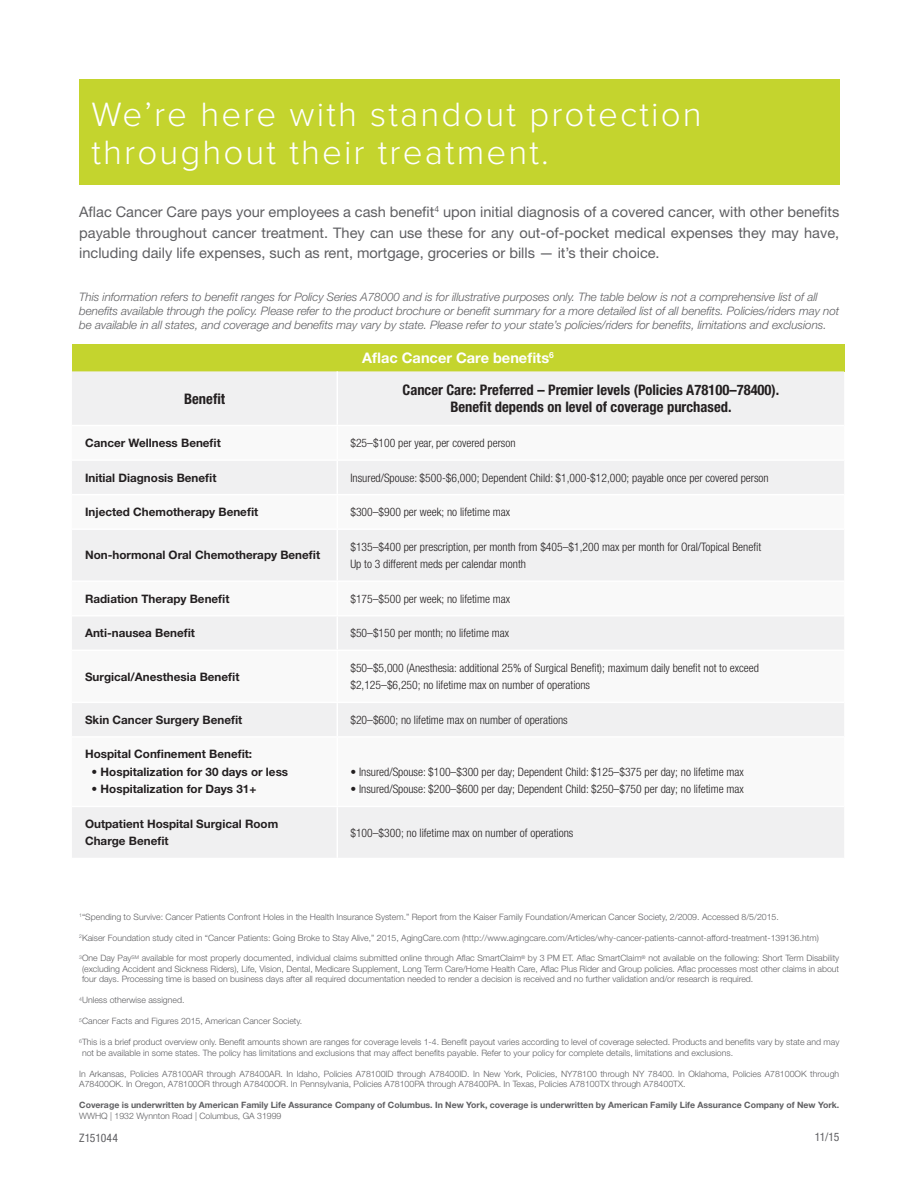
<style>
.page{position:relative;width:918px;height:1188px;background:#fff}
.page>*{position:absolute;margin:0;border:0;box-sizing:border-box;transform-origin:0 0}
.t1{font:300 34.95px/37.8px "Proxima Nova";letter-spacing:.06em;color:#fff}
.t2{font:14.55px/20.4px "Helvetica Neue LT Std";color:#5f5f62;text-align:justify}
.t3{font:700 condensed 14.55px/17.5px "Helvetica Neue LT Std";color:#231f20;text-align:center}
.t4{font:700 14.55px "Helvetica Neue LT Std";color:#fff}
.t5{font:300 condensed 11.7px/17.5px "Helvetica Neue LT Std";color:#231f20}
.t6{font:italic 300 11.7px/14px "Helvetica Neue LT Std";letter-spacing:-.005em;color:#5f5f62}
.t7{font:700 11.7px/17.5px "Helvetica Neue LT Std";color:#231f20}
.t8{font:condensed 11.7px "Helvetica Neue LT Std";color:#5f5f62}
.t9{font:condensed 11.7px "Helvetica Neue LT Std";letter-spacing:-.02em;color:#5f5f62}
.t10{font:300 8.7px/10.5px "Helvetica Neue LT Std";color:#5f5f62}
.t11{font:700 8.7px "Helvetica Neue LT Std";color:#5f5f62}
</style>
<div class="page">
<div style="left:72px;top:344px;width:772px;height:27px;background:#c4d42e"></div>
<div style="left:72px;top:371px;width:772px;height:487px;background:#f0f0f1"></div>
<svg style="left:72px;top:426px;width:772px;height:380px"></svg>
<hr style="left:337px;top:371px;width:1px;height:54px;background:#fff">
<hr style="left:72px;top:425px;width:772px;height:1px;background:#fff">
<hr style="left:337px;top:426px;width:1px;height:33px;background:#fff">
<hr style="left:72px;top:459px;width:772px;height:2px;background:#fff">
<hr style="left:337px;top:461px;width:1px;height:33px;background:#fff">
<hr style="left:72px;top:494px;width:772px;height:1px;background:#fff">
<hr style="left:337px;top:495px;width:1px;height:33px;background:#fff">
<hr style="left:72px;top:528px;width:772px;height:2px;background:#fff">
<hr style="left:337px;top:530px;width:1px;height:50px;background:#fff">
<hr style="left:72px;top:580px;width:772px;height:2px;background:#fff">
<hr style="left:337px;top:582px;width:1px;height:33px;background:#fff">
<hr style="left:72px;top:615px;width:772px;height:1px;background:#fff">
<hr style="left:337px;top:616px;width:1px;height:34px;background:#fff">
<hr style="left:72px;top:650px;width:772px;height:1px;background:#fff">
<hr style="left:337px;top:651px;width:1px;height:51px;background:#fff">
<hr style="left:72px;top:702px;width:772px;height:1px;background:#fff">
<hr style="left:337px;top:703px;width:1px;height:33px;background:#fff">
<hr style="left:72px;top:736px;width:772px;height:2px;background:#fff">
<hr style="left:337px;top:738px;width:1px;height:68px;background:#fff">
<hr style="left:72px;top:806px;width:772px;height:1px;background:#fff">
<hr style="left:337px;top:807px;width:1px;height:51px;background:#fff">
<div style="left:79px;top:79px;width:761px;height:106px;background:#c4d42e"></div>
<h1 class="t1" style="left:92px;top:99px;width:612px">We’re here with standout protection throughout their treatment.</h1>
<p class="t2" style="left:79px;top:203px;width:762px">Aflac Cancer Care pays your employees a cash benefit<sup>4</sup> upon initial diagnosis of a covered cancer, with other benefits payable throughout cancer treatment. They can use these for any out-of-pocket medical expenses they may have, including daily life expenses, such as rent, mortgage, groceries or bills — it’s their choice.</p>
<p class="t6" style="left:79px;top:290px;width:762px">This information refers to benefit ranges for Policy Series A78000 and is for illustrative purposes only. The table below is not a comprehensive list of all benefits available through the policy. Please refer to the product brochure or benefit summary for a more detailed list of all benefits. Policies/riders may not be available in all states, and coverage and benefits may vary by state. Please refer to your state’s policies/riders for benefits, limitations and exclusions.</p>
<h2 class="t4" style="left:362px;top:352px;width:193px">Aflac Cancer Care benefits<sup>6</sup></h2>
<h2 class="t3" style="left:184px;top:391px;width:43px">Benefit</h2>
<h2 class="t3" style="left:403px;top:382px;width:378px">Cancer Care: Preferred – Premier levels (Policies A78100–78400).<br>Benefit depends on level of coverage purchased.</h2>
<h3 class="t7" style="left:85px;top:435px;width:137px">Cancer Wellness Benefit</h3>
<h3 class="t5" style="left:350px;top:435px;width:167px">$25–$100 per year, per covered person</h3>
<h3 class="t7" style="left:85px;top:470px;width:133px">Initial Diagnosis Benefit</h3>
<h3 class="t5" style="left:350px;top:470px;width:420px">Insured/Spouse: $500-$6,000; Dependent Child: $1,000-$12,000; payable once per covered person</h3>
<h3 class="t7" style="left:85px;top:504px;width:175px">Injected Chemotherapy Benefit</h3>
<h3 class="t5" style="left:350px;top:504px;width:161px">$300–$900 per week; no lifetime max</h3>
<h3 class="t7" style="left:85px;top:547px;width:237px">Non-hormonal Oral Chemotherapy Benefit</h3>
<h3 class="t5" style="left:350px;top:539px;width:412px">$135–$400 per prescription, per month from $405–$1,200 max per month for Oral/Topical Benefit<br>Up to 3 different meds per calendar month</h3>
<h3 class="t7" style="left:85px;top:591px;width:146px">Radiation Therapy Benefit</h3>
<h3 class="t5" style="left:350px;top:591px;width:161px">$175–$500 per week; no lifetime max</h3>
<h3 class="t7" style="left:85px;top:625px;width:111px">Anti-nausea Benefit</h3>
<h3 class="t5" style="left:350px;top:625px;width:160px">$50–$150 per month; no lifetime max</h3>
<h3 class="t7" style="left:85px;top:669px;width:156px">Surgical/Anesthesia Benefit</h3>
<h3 class="t5" style="left:350px;top:660px;width:410px">$50–$5,000 (Anesthesia: additional 25% of Surgical Benefit); maximum daily benefit not to exceed $2,125–$6,250; no lifetime max on number of operations</h3>
<h3 class="t7" style="left:85px;top:712px;width:159px">Skin Cancer Surgery Benefit</h3>
<h3 class="t5" style="left:350px;top:712px;width:219px">$20–$600; no lifetime max on number of operations</h3>
<h3 class="t7" style="left:85px;top:746px;width:169px">Hospital Confinement Benefit:</h3>
<h3 class="t7" style="left:92px;top:764px;width:198px">• Hospitalization for 30 days or less</h3>
<h3 class="t7" style="left:92px;top:781px;width:166px">• Hospitalization for Days 31+</h3>
<h3 class="t5" style="left:350px;top:764px;width:395px">• Insured/Spouse: $100–$300 per day; Dependent Child: $125–$375 per day; no lifetime max</h3>
<h3 class="t5" style="left:350px;top:781px;width:395px">• Insured/Spouse: $200–$600 per day; Dependent Child: $250–$750 per day; no lifetime max</h3>
<h3 class="t7" style="left:85px;top:816px;width:195px">Outpatient Hospital Surgical Room<br>Charge Benefit</h3>
<h3 class="t5" style="left:350px;top:825px;width:224px">$100–$300; no lifetime max on number of operations</h3>
<p class="t10" style="left:79px;top:912px;width:701px"><sup>1</sup>“Spending to Survive: Cancer Patients Confront Holes in the Health Insurance System.” Report from the Kaiser Family Foundation/American Cancer Society, 2/2009. Accessed 8/5/2015.</p>
<p class="t10" style="left:79px;top:933px;width:741px"><sup>2</sup>Kaiser Foundation study cited in “Cancer Patients: Going Broke to Stay Alive,” 2015, AgingCare.com (http://www.agingcare.com/Articles/why-cancer-patients-cannot-afford-treatment-139136.htm)</p>
<p class="t10" style="left:82px;top:954px;width:759px;text-align:justify;text-indent:-3px"><sup>3</sup> One Day Pay<sup>SM</sup> available for most properly documented, individual claims submitted online through Aflac SmartClaim<sup>®</sup> by 3 PM ET. Aflac SmartClaim<sup>®</sup> not available on the following: Short Term Disability (excluding Accident and Sickness Riders), Life, Vision, Dental, Medicare Supplement, Long Term Care/Home Health Care, Aflac Plus Rider and Group policies. Aflac processes most other claims in about four days. Processing time is based on business days after all required documentation needed to render a decision is received and no further validation and/or research is required.</p>
<p class="t10" style="left:79px;top:996px;width:107px"><sup>4</sup>Unless otherwise assigned.</p>
<p class="t10" style="left:79px;top:1017px;width:224px"><sup>5</sup>Cancer Facts and Figures 2015, American Cancer Society.</p>
<p class="t10" style="left:82px;top:1038px;width:759px;text-indent:-3px"><sup>6</sup> This is a brief product overview only. Benefit amounts shown are ranges for coverage levels 1-4. Benefit payout varies according to level of coverage selected. Products and benefits vary by state and may not be available in some states. The policy has limitations and exclusions that may affect benefits payable. Refer to your policy for complete details, limitations and exclusions.</p>
<p class="t10" style="left:79px;top:1069px;width:762px">In Arkansas, Policies A78100AR through A78400AR. In Idaho, Policies A78100ID through A78400ID. In New York, Policies, NY78100 through NY 78400. In Oklahoma, Policies A78100OK through<br>A78400OK. In Oregon, A78100OR through A78400OR. In Pennsylvania, Policies A78100PA through A78400PA. In Texas, Policies A78100TX through A78400TX.</p>
<p class="t11" style="left:79px;top:1102px;width:762px">Coverage is underwritten by American Family Life Assurance Company of Columbus. In New York, coverage is underwritten by American Family Life Assurance Company of New York.</p>
<p class="t10" style="left:79px;top:1111px;width:204px">WWHQ | 1932 Wynnton Road | Columbus, GA 31999</p>
<h3 class="t8" style="left:79px;top:1131px;width:41px">Z151044</h3>
<h3 class="t9" style="left:815px;top:1131px;width:26px">11/15</h3>
</div>
